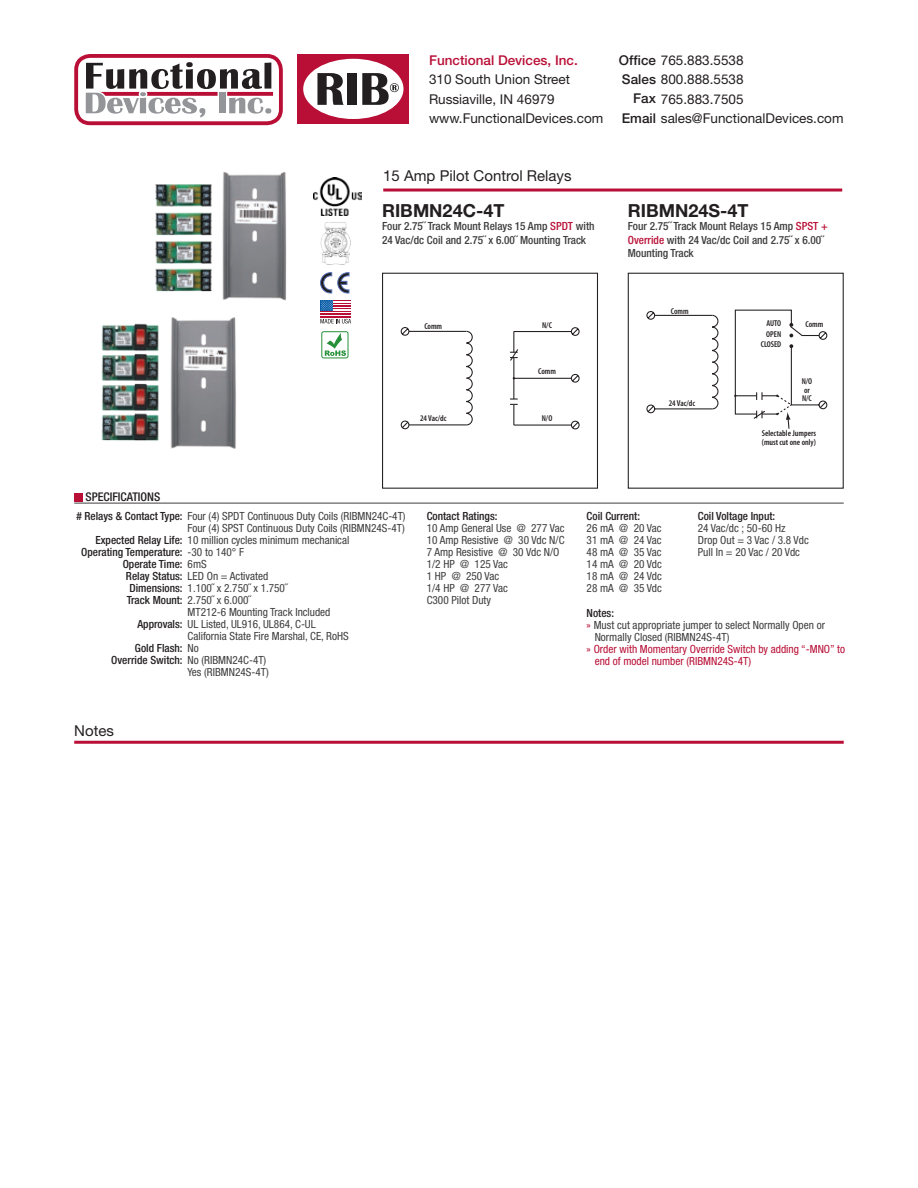
<style>
.page{position:relative;width:918px;height:1188px;background:#fff}
.page>*{position:absolute;margin:0;border:0;box-sizing:border-box;transform-origin:0 0}
.t1{font:700 18px "Helvetica Neue";color:#231f20}
.t2{font:15px "Helvetica Neue";color:#231f20}
.t3{font:13.5px/19.5px "Helvetica Neue";color:#231f20}
.t4{font:500 13.5px "Helvetica Neue";color:#b90f36}
.t5{font:500 condensed 12px "Helvetica Neue";color:#231f20}
.t6{font:condensed 11.25px/12px "Helvetica Neue";color:#3e3e3f}
.t7{font:500 condensed 11.25px/13.5px "Helvetica Neue";color:#3e3e3f}
.t8{font:500 condensed 11.25px "Helvetica Neue";color:#231f20}
.t9{font:condensed 11.25px/12px "Helvetica Neue";color:#b90f36}
.t10{font:600 condensed 8.55px/8.6px "Myriad Pro";color:#231f20}
.s1{font-weight:500}
.s2{color:#b90f36}
.s3{font-weight:500;color:#231f20}
.s4{font-weight:400;color:#3e3e3f}
</style>
<div class="page">
<hr style="left:74px;top:741px;width:770px;height:3px;background:#b90f36">
<svg style="left:74px;top:54px;width:209px;height:71px"></svg>
<div style="left:298px;top:54px;width:111px;height:70px;background:#b90f36"></div>
<div style="left:303px;top:59px;width:101px;height:60px;background:#fff;border-radius:50%"></div>
<svg style="left:317px;top:73px;width:27px;height:32px"></svg>
<div style="left:348px;top:73px;width:9px;height:32px;background:#231f20"></div>
<svg style="left:362px;top:73px;width:37px;height:32px"></svg>
<svg style="left:382px;top:273px;width:216px;height:216px"></svg>
<svg style="left:400px;top:326px;width:180px;height:104px"></svg>
<img style="left:155px;top:172px;width:132px;height:129px">
<svg style="left:628px;top:273px;width:216px;height:216px"></svg>
<svg style="left:646px;top:310px;width:73px;height:104px"></svg>
<svg style="left:734px;top:309px;width:94px;height:121px"></svg>
<img style="left:101px;top:317px;width:135px;height:132px">
<hr style="left:383px;top:189px;width:459px;height:3px;background:#b90f36">
<div style="left:75px;top:493px;width:8px;height:8px;background:#b90f36"></div>
<img style="left:314px;top:177px;width:47px;height:39px">
<img style="left:320px;top:222px;width:30px;height:43px">
<svg style="left:338px;top:273px;width:11px;height:20px"></svg>
<svg style="left:321px;top:273px;width:11px;height:20px"></svg>
<div style="left:320px;top:300px;width:14px;height:11px;background:#0158a5"></div>
<hr style="left:320px;top:311px;width:31px;height:1px;background:#b90f36">
<hr style="left:320px;top:314px;width:31px;height:1px;background:#b90f36">
<hr style="left:320px;top:316px;width:31px;height:2px;background:#b90f36">
<svg style="left:320px;top:319px;width:31px;height:5px"></svg>
<svg style="left:321px;top:300px;width:30px;height:11px"></svg>
<svg style="left:325px;top:333px;width:21px;height:23px"></svg>
<div style="left:321px;top:331px;width:27px;height:27px;border:1px solid #269039;border-radius:2px"></div>
<hr style="left:74px;top:503px;width:770px;height:1px;background:#3e3e3f">
<p class="t5" style="left:86px;top:490px;width:76px">SPECIFICATIONS</p>
<p class="t4" style="left:429px;top:52px;width:150px">Functional Devices, Inc.</p>
<p class="t3" style="left:429px;top:69px;width:176px">310 South Union Street<br>Russiaville, IN 46979 www.FunctionalDevices.com</p>
<p class="t3" style="left:619px;top:50px;width:126px"><span class="s1">Office</span> 765.883.5538</p>
<p class="t3" style="left:622px;top:69px;width:123px"><span class="s1">Sales</span> 800.888.5538</p>
<p class="t3" style="left:633px;top:89px;width:112px"><span class="s1">Fax</span> 765.883.7505</p>
<p class="t3" style="left:622px;top:108px;width:223px"><span class="s1">Email</span> sales@FunctionalDevices.com</p>
<h2 class="t2" style="left:383px;top:166px;width:190px">15 Amp Pilot Control Relays</h2>
<h1 class="t1" style="left:382px;top:199px;width:124px">RIBMN24C-4T</h1>
<p class="t7" style="left:382px;top:219px;width:214px">Four 2.75˝ Track Mount Relays 15 Amp <span class="s2">SPDT</span> with<br>24 Vac/dc Coil and 2.75˝ x 6.00˝ Mounting Track</p>
<h1 class="t1" style="left:628px;top:199px;width:122px">RIBMN24S-4T</h1>
<p class="t7" style="left:628px;top:219px;width:202px">Four 2.75˝ Track Mount Relays 15 Amp <span class="s2">SPST +<br>Override</span> with 24 Vac/dc Coil and 2.75˝ x 6.00˝<br>Mounting Track</p>
<p class="t10" style="left:424px;top:322px;width:19px">Comm</p>
<p class="t10" style="left:542px;top:321px;width:11px">N/C</p>
<p class="t10" style="left:538px;top:367px;width:19px">Comm</p>
<p class="t10" style="left:420px;top:414px;width:28px">24 Vac/dc</p>
<p class="t10" style="left:542px;top:414px;width:12px">N/O</p>
<p class="t10" style="left:671px;top:307px;width:19px">Comm</p>
<p class="t10" style="left:669px;top:399px;width:28px">24 Vac/dc</p>
<p class="t10" style="left:761px;top:318px;width:22px;line-height:10.6px;text-align:right">AUTO<br>OPEN<br>CLOSED</p>
<p class="t10" style="left:806px;top:320px;width:19px">Comm</p>
<p class="t10" style="left:802px;top:377px;width:12px">N/O or<br>N/C</p>
<p class="t10" style="left:762px;top:429px;width:56px">Selectable Jumpers (must cut one only)</p>
<p class="t6" style="left:95px;top:504px;width:312px;line-height:24px;text-indent:-19px"><span class="s3"># Relays &amp; Contact Type:</span> Four (4) SPDT Continuous Duty Coils (RIBMN24C-4T)<br><span class="s3">Expected Relay Life:</span> 10 million cycles minimum mechanical</p>
<p class="t8" style="left:81px;top:545px;width:164px">Operating Temperature: <span class="s4">-30 to 140° F</span></p>
<p class="t8" style="left:123px;top:557px;width:86px">Operate Time: <span class="s4">6mS</span></p>
<p class="t6" style="left:126px;top:570px;width:144px"><span class="s3">Relay Status:</span> LED On = Activated</p>
<p class="t6" style="left:130px;top:582px;width:159px"><span class="s3">Dimensions:</span> 1.100˝ x 2.750˝ x 1.750˝</p>
<p class="t6" style="left:127px;top:594px;width:126px"><span class="s3">Track Mount:</span> 2.750˝ x 6.000˝</p>
<p class="t6" style="left:135px;top:612px;width:182px;line-height:23.9px"><span class="s3">Approvals:</span> UL Listed, UL916, UL864, C-UL<br><span class="s3">Gold Flash:</span> No</p>
<p class="t8" style="left:111px;top:653px;width:157px">Override Switch: <span class="s4">No (RIBMN24C-4T)</span></p>
<p class="t6" style="left:188px;top:522px;width:219px">Four (4) SPST Continuous Duty Coils (RIBMN24S-4T)</p>
<p class="t6" style="left:188px;top:600px;width:163px;line-height:24px">MT212-6 Mounting Track Included<br>California State Fire Marshal, CE, RoHS</p>
<p class="t6" style="left:188px;top:666px;width:83px">Yes (RIBMN24S-4T)</p>
<h2 class="t2" style="left:74px;top:721px;width:41px">Notes</h2>
<p class="t8" style="left:427px;top:509px;width:72px">Contact Ratings:</p>
<p class="t6" style="left:427px;top:522px;width:139px">10 Amp General Use @ 277 Vac<br>10 Amp Resistive @ 30 Vdc N/C<br>7 Amp Resistive @ 30 Vdc N/O<br>1/2 HP @ 125 Vac<br>1 HP @ 250 Vac<br>1/4 HP @ 277 Vac<br>C300 Pilot Duty</p>
<p class="t8" style="left:698px;top:510px;width:79px">Coil Voltage Input:</p>
<p class="t6" style="left:698px;top:522px;width:112px">24 Vac/dc ; 50-60 Hz<br>Drop Out = 3 Vac / 3.8 Vdc<br>Pull In = 20 Vac / 20 Vdc</p>
<p class="t8" style="left:587px;top:510px;width:55px">Coil Current:</p>
<p class="t6" style="left:587px;top:522px;width:77px;text-align:justify">26 mA @ 20 Vac 31 mA @ 24 Vac 48 mA @ 35 Vac 14 mA @ 20 Vdc 18 mA @ 24 Vdc 28 mA @ 35 Vdc</p>
<p class="t8" style="left:587px;top:606px;width:29px">Notes:</p>
<p class="t6" style="left:587px;top:619px;width:240px"><span class="s2">»</span> Must cut appropriate jumper to select Normally Open or</p>
<p class="t6" style="left:595px;top:631px;width:136px">Normally Closed (RIBMN24S-4T)</p>
<p class="t9" style="left:595px;top:643px;width:252px;text-indent:-8px">» Order with Momentary Override Switch by adding “-MNO” to end of model number (RIBMN24S-4T)</p>
</div>
